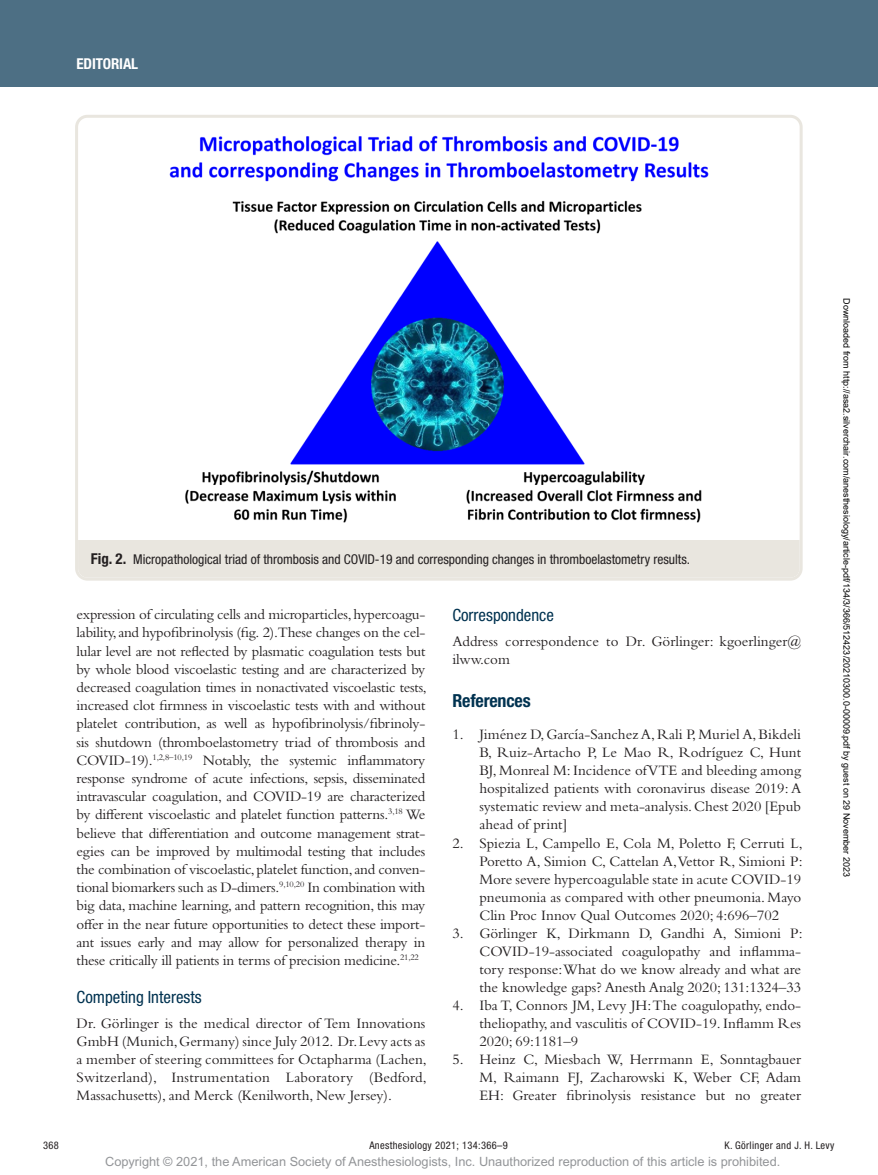
<style>
.page{position:relative;width:878px;height:1175px;background:#fff}
.page>*{position:absolute;margin:0;border:0;box-sizing:border-box;transform-origin:0 0}
.t1{font:700 condensed 18px "Helvetica Neue LT Std";letter-spacing:-.01em;color:#003250}
.t2{font:condensed 16.8px "Helvetica Neue LT Std";color:#003250}
.t3{font:15px/18.1px "Bembo Std";color:#231f20;text-align:justify}
.t4{font:700 condensed 15px "Helvetica Neue LT Std";letter-spacing:-.01em;color:#fff}
.t5{font:condensed 13.5px "Helvetica Neue LT Std";color:#231f20}
.t6{font:12.75px "Arial MT Std";color:#939598}
.t7{font:condensed 10.5px "Helvetica Neue LT Std";letter-spacing:.03em;color:#231f20}
.t8{font:9px "Arial";color:#000}
.s1{font-weight:700;font-size:15px}
</style>
<div class="page">
<div style="left:0;top:0;width:878px;height:86px;background:#4d6f84"></div>
<img style="left:169px;top:135px;width:540px;height:388px">
<div style="left:78px;top:540px;width:721px;height:37px;background:#e9e6df"></div>
<div style="left:75px;top:115px;width:727px;height:465px;border:3px solid #e9e6df;border-radius:11px"></div>
<p class="t4" style="left:77px;top:54px;width:63px">EDITORIAL</p>
<p class="t5" style="left:91px;top:551px;width:600px"><span class="s1">Fig. 2.</span> Micropathological triad of thrombosis and COVID-19 and corresponding changes in thromboelastometry results.</p>
<p class="t3" style="left:77px;top:605px;width:352px">expression of circulating cells and microparticles, hypercoagu&shy;lability, and hypofibrinolysis (fig. 2).These changes on the cel&shy;lular level are not reflected by plasmatic coagulation tests but by whole blood viscoelastic testing and are characterized by decreased coagulation times in nonactivated viscoelastic tests, increased clot firmness in viscoelastic tests with and without platelet contribution, as well as hypofibrinolysis/fibrinoly&shy;sis shutdown (thromboelastometry triad of thrombosis and COVID-19).<sup>1,2,8–10,19</sup> Notably, the systemic inflammatory response syndrome of acute infections, sepsis, disseminated intravascular coagulation, and COVID-19 are characterized by different viscoelastic and platelet function patterns.<sup>3,18</sup> We believe that differentiation and outcome management strat&shy;egies can be improved by multimodal testing that includes the combination of viscoelastic, platelet function, and conven&shy;tional biomarkers such as D-dimers.<sup>9,10,20</sup> In combination with big data, machine learning, and pattern recognition, this may offer in the near future opportunities to detect these import&shy;ant issues early and may allow for personalized therapy in these critically ill patients in terms of precision medicine.<sup>21,22</sup></p>
<p class="t2" style="left:77px;top:987px;width:126px">Competing Interests</p>
<p class="t3" style="left:77px;top:1013px;width:352px">Dr. Görlinger is the medical director of Tem Innovations GmbH (Munich, Germany) since July 2012. Dr. Levy acts as a member of steering committees for Octapharma (Lachen, Switzerland), Instrumentation Laboratory (Bedford, Massachusetts), and Merck (Kenilworth, New Jersey).</p>
<p class="t2" style="left:452px;top:605px;width:103px">Correspondence</p>
<p class="t3" style="left:452px;top:632px;width:350px">Address correspondence to Dr. Görlinger: kgoerlinger@ ilww.com</p>
<p class="t1" style="left:452px;top:690px;width:80px">References</p>
<p class="t3" style="left:479px;top:725px;width:323px;text-indent:-27px">1. Jiménez D, García-Sanchez A, Rali P, Muriel A, Bikdeli B, Ruiz-Artacho P, Le Mao R, Rodríguez C, Hunt BJ, Monreal M: Incidence of VTE and bleeding among hospitalized patients with coronavirus disease 2019: A systematic review and meta-analysis. Chest 2020 [Epub ahead of print]</p>
<p class="t3" style="left:479px;top:833px;width:325px;text-indent:-27px">2. Spiezia L, Campello E, Cola M, Poletto F, Cerruti L, Poretto A, Simion C, Cattelan A,Vettor R, Simioni P:<br>More severe hypercoagulable state in acute COVID-19 pneumonia as compared with other pneumonia. Mayo Clin Proc Innov Qual Outcomes 2020; 4:696–702</p>
<p class="t3" style="left:479px;top:923px;width:325px;text-indent:-27px">3. Görlinger K, Dirkmann D, Gandhi A, Simioni P:<br>COVID-19-associated coagulopathy and inflamma&shy;tory response:What do we know already and what are the knowledge gaps? Anesth Analg 2020; 131:1324–33</p>
<p class="t3" style="left:479px;top:996px;width:323px;text-indent:-27px">4. Iba T, Connors JM, Levy JH: The coagulopathy, endo&shy;theliopathy, and vasculitis of COVID-19. Inflamm Res 2020; 69:1181–9</p>
<p class="t3" style="left:479px;top:1050px;width:323px;text-indent:-27px">5. Heinz C, Miesbach W, Herrmann E, Sonntagbauer M, Raimann FJ, Zacharowski K, Weber CF, Adam EH: Greater fibrinolysis resistance but no greater</p>
<p class="t8" style="left:850px;top:298px;width:580px;rotate:90deg">Downloaded from http://asa2.silverchair.com/anesthesiology/article-pdf/134/3/366/512423/20210300.0-00009.pdf by guest on 29 November 2023</p>
<p class="t7" style="left:43px;top:1139px;width:175px">368 A</p>
<p class="t7" style="left:375px;top:1139px;width:134px">nesthesiology 2021; 134:366–9</p>
<p class="t7" style="left:724px;top:1139px;width:111px">K. Görlinger and J. H. Levy</p>
<p class="t6" style="left:105px;top:1154px;width:676px">Copyright © 2021, the American Society of Anesthesiologists, Inc. Unauthorized reproduction of this article is prohibited.</p>
</div>
